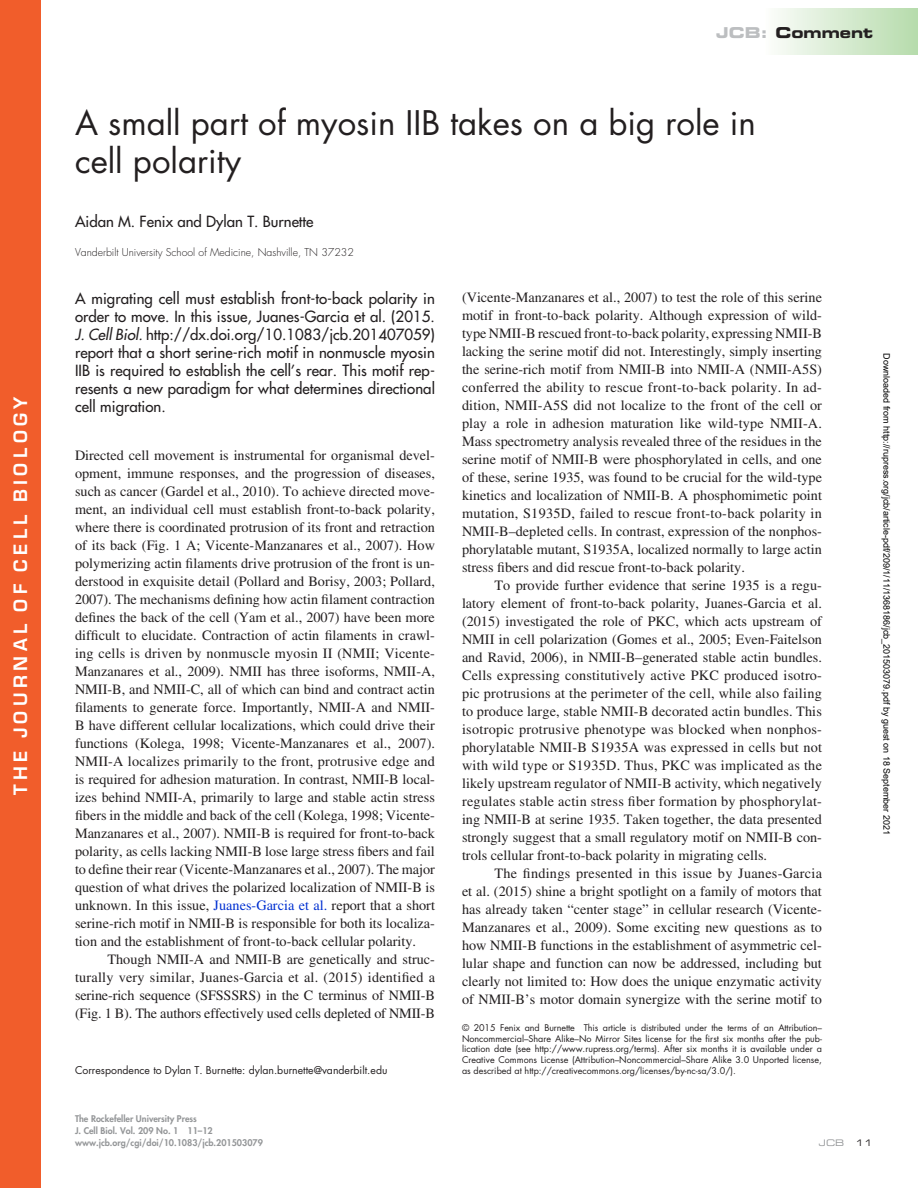
<style>
.page{position:relative;width:918px;height:1188px;background:#fff}
.page>*{position:absolute;margin:0;border:0;box-sizing:border-box;transform-origin:0 0}
.t1{font:33px/38.2px "Futura Std";color:#231f20}
.t2{font:600 18px "Eurostile";letter-spacing:.25em;color:#fff}
.t3{font:500 15px/18px "Futura Std";letter-spacing:.005em;color:#231f20;text-align:justify}
.t4{font:15px "Eurostile LT Std Bold Ex 2";color:#231f20}
.t5{font:14.25px/18px "Times LT Std";color:#231f20;text-align:justify}
.t6{font:10.5px "Futura Std";color:#231f20}
.t7{font:300 10.5px "Futura Std";color:#231f20}
.t8{font:9px/10.8px "Futura Std";color:#231f20;text-align:justify}
.t9{font:9px "Arial";color:#000}
.t10{font:800 9px/12px "Futura Std";color:#949698}
.t11{font:9px "Eurostile LT Std Ex 2";color:#949698}
.t12{font:9px "Eurostile LT Std Ex 2";color:#231f20}
.s1{color:#bcbec0}
.s2{font-style:italic}
.s3{color:#0030d1}
</style>
<div class="page">
<div style="left:763px;top:8px;width:155px;height:47px;background:linear-gradient(to right,#fdfefc,#b6dbab)"></div>
<div style="left:0;top:0;width:40px;height:1188px;background:#f15d2b"></div>
<p class="t2" style="left:13px;top:795px;width:400px;rotate:-90deg">THE JOURNAL OF CELL BIOLOGY</p>
<p class="t4" style="left:716px;top:22px;width:159px"><span class="s1">JCB:</span> Comment</p>
<h1 class="t1" style="left:75px;top:104px;width:683px">A small part of myosin IIB takes on a big role in cell polarity</h1>
<p class="t3" style="left:75px;top:213px;width:240px">Aidan M. Fenix and Dylan T. Burnette</p>
<p class="t7" style="left:75px;top:246px;width:280px">Vanderbilt University School of Medicine, Nashville, TN 37232</p>
<p class="t3" style="left:75px;top:290px;width:362px">A migrating cell must establish front-to-back polarity in order to move. In this issue, Juanes-Garcia et al. (2015.<br><span class="s2">J. Cell Biol.</span> http://dx.doi.org/10.1083/jcb.201407059) report that a short serine-rich motif in nonmuscle myosin IIB is required to establish the cell’s rear. This motif rep&shy;resents a new paradigm for what determines directional cell migration.</p>
<p class="t5" style="left:75px;top:446px;width:362px">Directed cell movement is instrumental for organismal devel&shy;opment, immune responses, and the progression of diseases, such as cancer (Gardel et al., 2010). To achieve directed move&shy;ment, an individual cell must establish front-to-back polarity, where there is coordinated protrusion of its front and retraction of its back (Fig. 1 A; Vicente-Manzanares et al., 2007). How polymerizing actin filaments drive protrusion of the front is un&shy;derstood in exquisite detail (Pollard and Borisy, 2003; Pollard, 2007). The mechanisms defining how actin filament contraction defines the back of the cell (Yam et al., 2007) have been more difficult to elucidate. Contraction of actin filaments in crawl&shy;ing cells is driven by nonmuscle myosin II (NMII; Vicente-Manzanares et al., 2009). NMII has three isoforms, NMII-A, NMII-B, and NMII-C, all of which can bind and contract actin filaments to generate force. Importantly, NMII-A and NMII-B have different cellular localizations, which could drive their functions (Kolega, 1998; Vicente-Manzanares et al., 2007).<br>NMII-A localizes primarily to the front, protrusive edge and is required for adhesion maturation. In contrast, NMII-B local&shy;izes behind NMII-A, primarily to large and stable actin stress fibers in the middle and back of the cell (Kolega, 1998; Vicente-Manzanares et al., 2007). NMII-B is required for front-to-back polarity, as cells lacking NMII-B lose large stress fibers and fail to define their rear (Vicente-Manzanares et al., 2007). The major question of what drives the polarized localization of NMII-B is unknown. In this issue, <span class="s3">Juanes-Garcia et al.</span> report that a short serine-rich motif in NMII-B is responsible for both its localiza&shy;tion and the establishment of front-to-back cellular polarity.</p>
<p class="t5" style="left:75px;top:950px;width:362px;text-indent:32px">Though NMII-A and NMII-B are genetically and struc&shy;turally very similar, Juanes-Garcia et al. (2015) identified a serine-rich sequence (SFSSSRS) in the C terminus of NMII-B (Fig. 1 B). The authors effectively used cells depleted of NMII-B</p>
<p class="t6" style="left:75px;top:1063px;width:314px">Correspondence to Dylan T. Burnette: dylan.burnette@vanderbilt.edu</p>
<p class="t5" style="left:462px;top:288px;width:362px">(Vicente-Manzanares et al., 2007) to test the role of this serine motif in front-to-back polarity. Although expression of wild&shy;type NMII-B rescued front-to-back polarity, expressing NMII-B lacking the serine motif did not. Interestingly, simply inserting the serine-rich motif from NMII-B into NMII-A (NMII-A5S) conferred the ability to rescue front-to-back polarity. In ad&shy;dition, NMII-A5S did not localize to the front of the cell or play a role in adhesion maturation like wild-type NMII-A.<br>Mass spectrometry analysis revealed three of the residues in the serine motif of NMII-B were phosphorylated in cells, and one of these, serine 1935, was found to be crucial for the wild-type kinetics and localization of NMII-B. A phosphomimetic point mutation, S1935D, failed to rescue front-to-back polarity in NMII-B–depleted cells. In contrast, expression of the nonphos&shy;phorylatable mutant, S1935A, localized normally to large actin stress fibers and did rescue front-to-back polarity.</p>
<p class="t5" style="left:462px;top:576px;width:362px;text-indent:32px">To provide further evidence that serine 1935 is a regu&shy;latory element of front-to-back polarity, Juanes-Garcia et al. (2015) investigated the role of PKC, which acts upstream of NMII in cell polarization (Gomes et al., 2005; Even-Faitelson and Ravid, 2006), in NMII-B–generated stable actin bundles.<br>Cells expressing constitutively active PKC produced isotro&shy;pic protrusions at the perimeter of the cell, while also failing to produce large, stable NMII-B decorated actin bundles. This isotropic protrusive phenotype was blocked when nonphos&shy;phorylatable NMII-B S1935A was expressed in cells but not with wild type or S1935D. Thus, PKC was implicated as the likely upstream regulator of NMII-B activity, which negatively regulates stable actin stress fiber formation by phosphorylat&shy;ing NMII-B at serine 1935. Taken together, the data presented strongly suggest that a small regulatory motif on NMII-B con&shy;trols cellular front-to-back polarity in migrating cells.</p>
<p class="t5" style="left:462px;top:864px;width:362px;text-indent:32px">The findings presented in this issue by Juanes-Garcia et al. (2015) shine a bright spotlight on a family of motors that has already taken “center stage” in cellular research (Vicente-Manzanares et al., 2009). Some exciting new questions as to how NMII-B functions in the establishment of asymmetric cel&shy;lular shape and function can now be addressed, including but clearly not limited to: How does the unique enzymatic activity of NMII-B’s motor domain synergize with the serine motif to</p>
<p class="t8" style="left:462px;top:1022px;width:362px">© 2015 Fenix and Burnette This article is distributed under the terms of an Attribution– Noncommercial–Share Alike–No Mirror Sites license for the first six months after the pub&shy;lication date (see http://www.rupress.org/terms). After six months it is available under a Creative Commons License (Attribution–Noncommercial–Share Alike 3.0 Unported license, as described at http://creativecommons.org/licenses/by-nc-sa/3.0/).</p>
<p class="t9" style="left:890px;top:353px;width:483px;rotate:90deg">Downloaded from http://rupress.org/jcb/article-pdf/209/1/11/1368186/jcb_201503079.pdf by guest on 18 September 2021</p>
<p class="t10" style="left:75px;top:1112px;width:189px">The Rockefeller University Press<br>J. Cell Biol. Vol. 209 No. 1 11–12 www.jcb.org/cgi/doi/10.1083/jcb.201503079</p>
<p class="t11" style="left:819px;top:1136px;width:27px">JCB</p>
<p class="t12" style="left:856px;top:1136px;width:19px">11</p>
</div>
